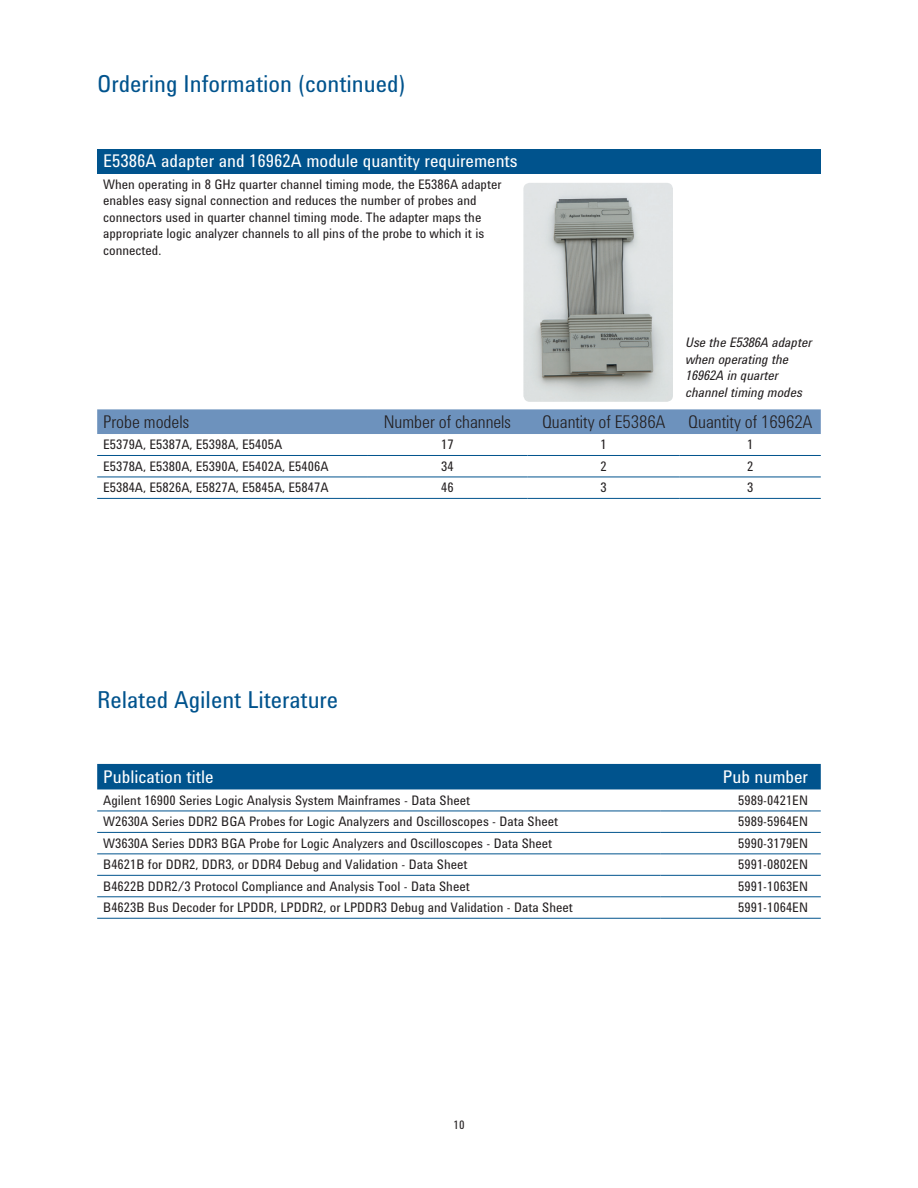
<style>
.page{position:relative;width:918px;height:1188px;background:#fff}
.page>*{position:absolute;margin:0;border:0;box-sizing:border-box;transform-origin:0 0}
.Header_1_-_Navy_Blue{font:24px "Agilent Condensed CFF";color:#00538d}
.Table_Heading_1{font:18px "Agilent Condensed CFF";color:#fff}
.Table_heading_2{font:300 18px "Agilent Condensed CFF";color:#231f20}
.Table_Text{font:13.5px/16.5px "Agilent Condensed CFF";color:#231f20}
.Captions_for_Figures{font:italic 13.5px/16.5px "Agilent Condensed CFF";color:#231f20}
.t1{font:12px "Agilent Condensed CFF";color:#231f20}
</style>
<div class="page">
<div style="left:97px;top:149px;width:724px;height:24px;background:#00538d"></div>
<div style="left:97px;top:409px;width:724px;height:25px;background:#6d92bd"></div>
<hr style="left:97px;top:455px;width:270px;height:1px;background:#00538d">
<hr style="left:367px;top:455px;width:161px;height:1px;background:#00538d">
<hr style="left:528px;top:455px;width:152px;height:1px;background:#00538d">
<hr style="left:680px;top:455px;width:141px;height:1px;background:#00538d">
<hr style="left:97px;top:477px;width:270px;height:1px;background:#00538d">
<hr style="left:367px;top:477px;width:161px;height:1px;background:#00538d">
<hr style="left:528px;top:477px;width:152px;height:1px;background:#00538d">
<hr style="left:680px;top:477px;width:141px;height:1px;background:#00538d">
<hr style="left:97px;top:498px;width:270px;height:1px;background:#00538d">
<hr style="left:367px;top:498px;width:161px;height:1px;background:#00538d">
<hr style="left:528px;top:498px;width:152px;height:1px;background:#00538d">
<hr style="left:680px;top:498px;width:141px;height:1px;background:#00538d">
<img style="left:523px;top:183px;width:150px;height:219px">
<div style="left:97px;top:764px;width:724px;height:25px;background:#00538d"></div>
<hr style="left:97px;top:811px;width:564px;height:1px;background:#00538d">
<hr style="left:661px;top:811px;width:160px;height:1px;background:#00538d">
<hr style="left:97px;top:832px;width:564px;height:1px;background:#00538d">
<hr style="left:661px;top:832px;width:160px;height:1px;background:#00538d">
<hr style="left:97px;top:853px;width:564px;height:1px;background:#00538d">
<hr style="left:661px;top:853px;width:160px;height:1px;background:#00538d">
<hr style="left:97px;top:875px;width:564px;height:1px;background:#00538d">
<hr style="left:661px;top:875px;width:160px;height:1px;background:#00538d">
<hr style="left:97px;top:896px;width:564px;height:1px;background:#00538d">
<hr style="left:661px;top:896px;width:160px;height:1px;background:#00538d">
<hr style="left:97px;top:918px;width:564px;height:1px;background:#00538d">
<hr style="left:661px;top:918px;width:160px;height:1px;background:#00538d">
<p class="Header_1_-_Navy_Blue" style="left:97px;top:66px;width:310px">Ordering Information (continued)</p>
<p class="Table_Heading_1" style="left:103px;top:148px;width:416px">E5386A adapter and 16962A module quantity requirements</p>
<p class="Table_Text" style="left:103px;top:175px;width:400px">When operating in 8 GHz quarter channel timing mode, the E5386A adapter enables easy signal connection and reduces the number of probes and connectors used in quarter channel timing mode. The adapter maps the appropriate logic analyzer channels to all pins of the probe to which it is connected.</p>
<p class="Captions_for_Figures" style="left:686px;top:334px;width:128px">Use the E5386A adapter when operating the<br>16962A in quarter channel timing modes</p>
<p class="Table_heading_2" style="left:103px;top:408px;width:87px">Probe models</p>
<p class="Table_heading_2" style="left:384px;top:408px;width:128px">Number of channels</p>
<p class="Table_heading_2" style="left:542px;top:408px;width:125px">Quantity of E5386A</p>
<p class="Table_heading_2" style="left:688px;top:408px;width:125px">Quantity of 16962A</p>
<p class="Table_Text" style="left:103px;top:436px;width:181px">E5379A, E5387A, E5398A, E5405A</p>
<p class="Table_Text" style="left:441px;top:436px;width:14px">17</p>
<p class="Table_Text" style="left:601px;top:436px;width:8px">1</p>
<p class="Table_Text" style="left:747px;top:436px;width:8px">1</p>
<p class="Table_Text" style="left:103px;top:458px;width:227px">E5378A, E5380A, E5390A, E5402A, E5406A</p>
<p class="Table_Text" style="left:441px;top:458px;width:14px">34</p>
<p class="Table_Text" style="left:601px;top:458px;width:8px">2</p>
<p class="Table_Text" style="left:747px;top:458px;width:8px">2</p>
<p class="Table_Text" style="left:103px;top:479px;width:227px">E5384A, E5826A, E5827A, E5845A, E5847A</p>
<p class="Table_Text" style="left:441px;top:479px;width:14px">46</p>
<p class="Table_Text" style="left:601px;top:479px;width:8px">3</p>
<p class="Table_Text" style="left:747px;top:479px;width:8px">3</p>
<p class="Header_1_-_Navy_Blue" style="left:97px;top:681px;width:243px">Related Agilent Literature</p>
<p class="Table_Heading_1" style="left:103px;top:764px;width:112px">Publication title</p>
<p class="Table_Heading_1" style="left:723px;top:764px;width:87px">Pub number</p>
<p class="Table_Text" style="left:103px;top:792px;width:368px">Agilent 16900 Series Logic Analysis System Mainframes - Data Sheet</p>
<p class="Table_Text" style="left:738px;top:792px;width:71px">5989-0421EN</p>
<p class="Table_Text" style="left:103px;top:813px;width:456px">W2630A Series DDR2 BGA Probes for Logic Analyzers and Oscilloscopes - Data Sheet</p>
<p class="Table_Text" style="left:738px;top:813px;width:71px">5989-5964EN</p>
<p class="Table_Text" style="left:103px;top:834px;width:451px">W3630A Series DDR3 BGA Probe for Logic Analyzers and Oscilloscopes - Data Sheet</p>
<p class="Table_Text" style="left:738px;top:834px;width:71px">5990-3179EN</p>
<p class="Table_Text" style="left:103px;top:856px;width:366px">B4621B for DDR2, DDR3, or DDR4 Debug and Validation - Data Sheet</p>
<p class="Table_Text" style="left:738px;top:856px;width:71px">5991-0802EN</p>
<p class="Table_Text" style="left:103px;top:877px;width:368px">B4622B DDR2/3 Protocol Compliance and Analysis Tool - Data Sheet</p>
<p class="Table_Text" style="left:738px;top:877px;width:71px">5991-1063EN</p>
<p class="Table_Text" style="left:103px;top:899px;width:471px">B4623B Bus Decoder for LPDDR, LPDDR2, or LPDDR3 Debug and Validation - Data Sheet</p>
<p class="Table_Text" style="left:738px;top:899px;width:71px">5991-1064EN</p>
<p class="t1" style="left:454px;top:1115px;width:13px">10</p>
</div>
